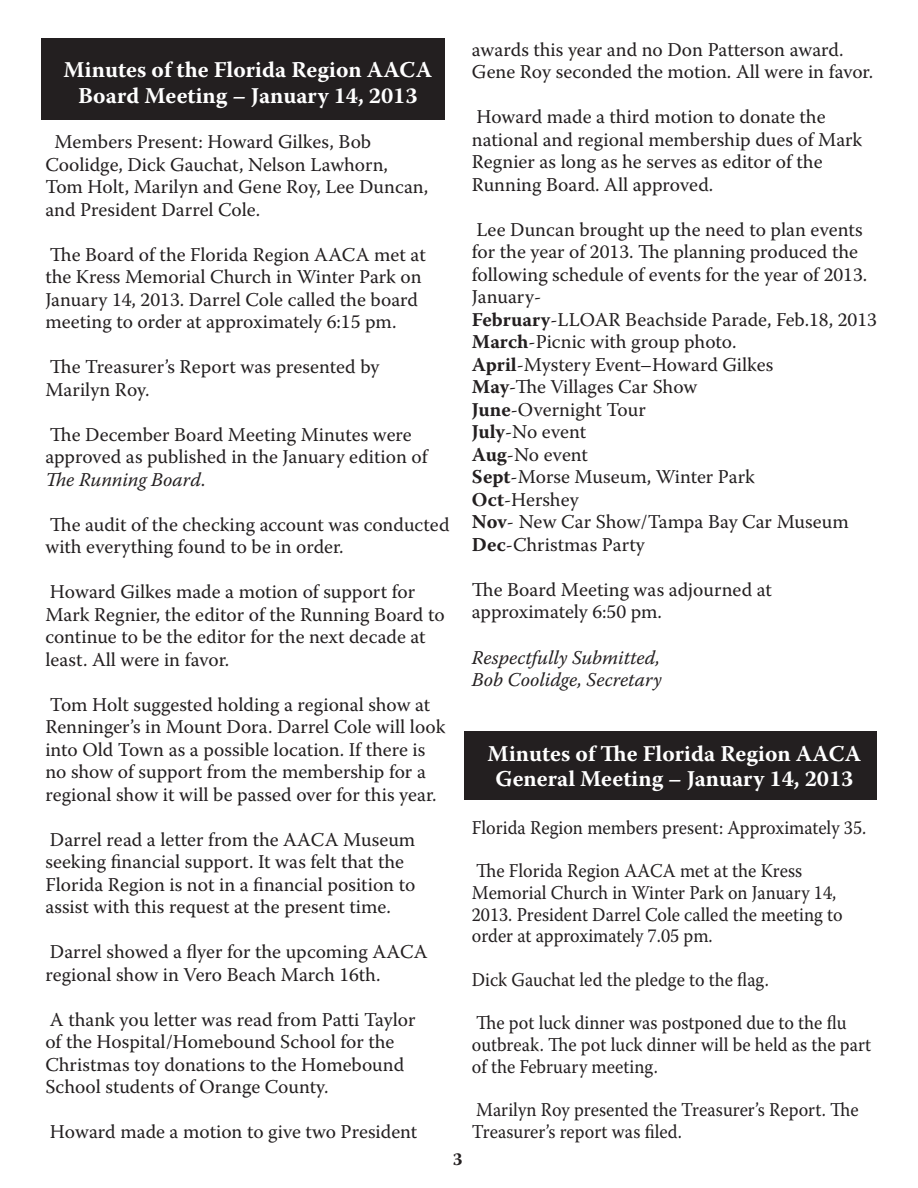
<style>
.page{position:relative;width:918px;height:1188px;background:#fff}
.page>*{position:absolute;margin:0;border:0;box-sizing:border-box;transform-origin:0 0}
.t1{font:700 22.5px/25.5px "Warnock Pro";color:#fff;text-align:center}
.t2{font:19.5px/22.5px "Warnock Pro";color:#231f20}
.t3{font:19.5px/21.8px "Warnock Pro";color:#231f20;scale:.93 1}
.t4{font:italic 19.5px/22.5px "Warnock Pro";color:#231f20}
.t5{font:700 18px "Warnock Pro";color:#231f20}
.s1{font-style:italic}
.s2{font-weight:700}
</style>
<div class="page">
<div style="left:41px;top:38px;width:404px;height:82px;background:#231f20"></div>
<div style="left:464px;top:732px;width:412px;height:68px;background:#231f20"></div>
<p class="t1" style="left:64px;top:57px;width:370px">Minutes of the Florida Region AACA<br>Board Meeting – January 14, 2013</p>
<p class="t2" style="left:45px;top:130px;width:384px;text-indent:9px">Members Present: Howard Gilkes, Bob Coolidge, Dick Gauchat, Nelson Lawhorn, Tom Holt, Marilyn and Gene Roy, Lee Duncan, and President Darrel Cole.</p>
<p class="t2" style="left:45px;top:243px;width:382px">The Board of the Florida Region AACA met at the Kress Memorial Church in Winter Park on January 14, 2013. Darrel Cole called the board meeting to order at approximately 6:15 pm.</p>
<p class="t2" style="left:45px;top:355px;width:336px">The Treasurer’s Report was presented by<br>Marilyn Roy.</p>
<p class="t2" style="left:45px;top:423px;width:384px">The December Board Meeting Minutes were approved as published in the January edition of<br><span class="s1">The Running Board</span>.</p>
<p class="t2" style="left:45px;top:513px;width:406px">The audit of the checking account was conducted with everything found to be in order.</p>
<p class="t2" style="left:45px;top:580px;width:401px">Howard Gilkes made a motion of support for Mark Regnier, the editor of the Running Board to continue to be the editor for the next decade at least. All were in favor.</p>
<p class="t2" style="left:45px;top:693px;width:402px">Tom Holt suggested holding a regional show at Renninger’s in Mount Dora. Darrel Cole will look into Old Town as a possible location. If there is no show of support from the membership for a regional show it will be passed over for this year.</p>
<p class="t2" style="left:45px;top:828px;width:371px">Darrel read a letter from the AACA Museum seeking financial support. It was felt that the Florida Region is not in a financial position to assist with this request at the present time.</p>
<p class="t2" style="left:45px;top:940px;width:384px">Darrel showed a flyer for the upcoming AACA regional show in Vero Beach March 16th.</p>
<p class="t2" style="left:45px;top:1008px;width:372px">A thank you letter was read from Patti Taylor of the Hospital/Homebound School for the Christmas toy donations to the Homebound School students of Orange County.</p>
<p class="t2" style="left:50px;top:1120px;width:369px">Howard made a motion to give two President</p>
<p class="t5" style="left:453px;top:1148px;width:11px">3</p>
<p class="t2" style="left:472px;top:38px;width:403px">awards this year and no Don Patterson award.<br>Gene Roy seconded the motion. All were in favor.</p>
<p class="t2" style="left:472px;top:105px;width:392px">Howard made a third motion to donate the national and regional membership dues of Mark Regnier as long as he serves as editor of the Running Board. All approved.</p>
<p class="t2" style="left:472px;top:218px;width:407px">Lee Duncan brought up the need to plan events for the year of 2013. The planning produced the following schedule of events for the year of 2013.<br>January-<br><span class="s2">February</span>-LLOAR Beachside Parade, Feb.18, 2013<br><span class="s2">March</span>-Picnic with group photo.<br><span class="s2">April</span>-Mystery Event–Howard Gilkes<br><span class="s2">May</span>-The Villages Car Show<br><span class="s2">June</span>-Overnight Tour<br><span class="s2">July</span>-No event<br><span class="s2">Aug</span>-No event<br><span class="s2">Sept</span>-Morse Museum, Winter Park<br><span class="s2">Oct</span>-Hershey<br><span class="s2">Nov</span>- New Car Show/Tampa Bay Car Museum<br><span class="s2">Dec</span>-Christmas Party</p>
<p class="t2" style="left:472px;top:578px;width:302px">The Board Meeting was adjourned at approximately 6:50 pm.</p>
<p class="t4" style="left:472px;top:646px;width:191px">Respectfully Submitted,<br>Bob Coolidge, Secretary</p>
<p class="t1" style="left:488px;top:740px;width:375px">Minutes of The Florida Region AACA<br>General Meeting – January 14, 2013</p>
<p class="t3" style="left:472px;top:816px;width:426px">Florida Region members present: Approximately 35.</p>
<p class="t3" style="left:472px;top:860px;width:400px">The Florida Region AACA met at the Kress Memorial Church in Winter Park on January 14, 2013. President Darrel Cole called the meeting to order at approximately 7.05 pm.</p>
<p class="t3" style="left:472px;top:968px;width:321px">Dick Gauchat led the pledge to the flag.</p>
<p class="t3" style="left:472px;top:1012px;width:431px">The pot luck dinner was postponed due to the flu outbreak. The pot luck dinner will be held as the part of the February meeting.</p>
<p class="t3" style="left:472px;top:1099px;width:417px">Marilyn Roy presented the Treasurer’s Report. The<br>Treasurer’s report was filed.</p>
</div>
